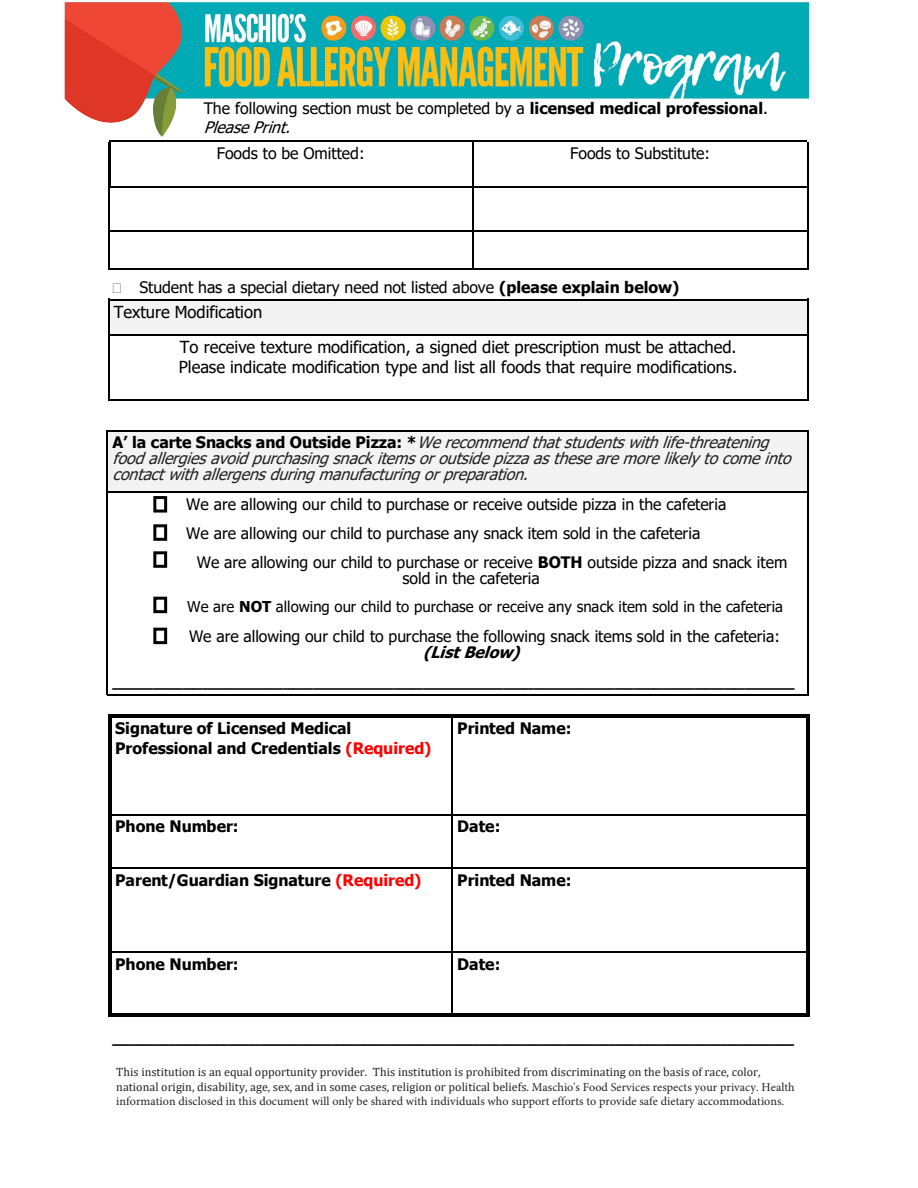
<style>
.page{position:relative;width:918px;height:1188px;background:#fff}
.page>*{position:absolute;margin:0;border:0;box-sizing:border-box;transform-origin:0 0}
.t1{font:16.65px "Tahoma";color:#000}
.t2{font:16.5px "Tahoma";color:#000}
.t3{font:700 16.5px "Tahoma";color:#000}
.t4{font:15.9px/15.9px "Tahoma";color:#000}
.t5{font:700 15.9px/19.6px "Tahoma";color:#000}
.t6{font:italic 15.9px/15.8px "Tahoma";color:#222}
.t7{font:15px "Tahoma";color:#000}
.t8{font:12px/14.4px "Cambria";color:#222}
.t9{font:12px "Minion Pro";letter-spacing:.005em;color:#222}
.s1{font-weight:700}
.s2{font-style:italic}
.s3{font-weight:700;font-style:normal;color:#000}
.s4{font-weight:700;font-style:italic}
.s5{color:#f00}
.s6{font-family:"Minion Pro"}
</style>
<div class="page">
<img style="left:64px;top:2px;width:746px;height:142px">
<hr style="left:108px;top:143px;width:2px;height:44px;background:#000">
<hr style="left:807px;top:143px;width:2px;height:44px;background:#000">
<hr style="left:472px;top:142px;width:1px;height:44px;background:#000">
<hr style="left:108px;top:187px;width:2px;height:81px;background:#000">
<hr style="left:472px;top:188px;width:1px;height:80px;background:#000">
<hr style="left:807px;top:187px;width:2px;height:81px;background:#000">
<hr style="left:110px;top:141px;width:697px;height:1px;background:#000">
<hr style="left:110px;top:186px;width:697px;height:2px;background:#000">
<hr style="left:110px;top:230px;width:697px;height:1px;background:#000">
<hr style="left:108px;top:268px;width:701px;height:2px;background:#000">
<hr style="left:108px;top:714px;width:3px;height:100px;background:#000">
<hr style="left:452px;top:717px;width:1px;height:97px;background:#000">
<hr style="left:807px;top:714px;width:3px;height:299px;background:#000">
<hr style="left:108px;top:814px;width:3px;height:199px;background:#000">
<hr style="left:452px;top:815px;width:1px;height:198px;background:#000">
<hr style="left:108px;top:714px;width:344px;height:3px;background:#000">
<hr style="left:111px;top:814px;width:341px;height:1px;background:#000">
<hr style="left:452px;top:714px;width:358px;height:3px;background:#000">
<hr style="left:452px;top:814px;width:355px;height:1px;background:#000">
<hr style="left:111px;top:867px;width:696px;height:2px;background:#000">
<hr style="left:111px;top:951px;width:696px;height:2px;background:#000">
<hr style="left:108px;top:1013px;width:702px;height:3px;background:#000">
<div style="left:108px;top:299px;width:701px;height:36px;background:#f3f3f3"></div>
<hr style="left:108px;top:299px;width:2px;height:100px;background:#000">
<hr style="left:807px;top:299px;width:2px;height:100px;background:#000">
<hr style="left:108px;top:299px;width:701px;height:2px;background:#000">
<hr style="left:110px;top:334px;width:697px;height:1px;background:#000">
<hr style="left:108px;top:399px;width:701px;height:1px;background:#000">
<div style="left:107px;top:430px;width:702px;height:62px;background:#f3f3f3"></div>
<hr style="left:107px;top:430px;width:1px;height:264px;background:#000">
<hr style="left:807px;top:430px;width:2px;height:264px;background:#000">
<hr style="left:107px;top:430px;width:702px;height:2px;background:#000">
<hr style="left:108px;top:491px;width:699px;height:2px;background:#000">
<hr style="left:107px;top:694px;width:702px;height:2px;background:#000">
<div style="left:153px;top:524px;width:14px;height:17px;border:3px solid #000"></div>
<div style="left:153px;top:496px;width:14px;height:17px;border:3px solid #000"></div>
<div style="left:153px;top:551px;width:14px;height:17px;border:3px solid #000"></div>
<div style="left:153px;top:597px;width:14px;height:16px;border:3px solid #000"></div>
<div style="left:153px;top:628px;width:14px;height:16px;border:3px solid #000"></div>
<p class="t4" style="left:204px;top:98px;width:566px;line-height:19px">The following section must be completed by a <span class="s1">licensed medical professional</span>.<br><span class="s2">PleasePrint.</span></p>
<p class="t4" style="left:217px;top:145px;width:149px">Foods to be Omitted:</p>
<p class="t4" style="left:570px;top:145px;width:142px">Foods to Substitute:</p>
<p class="t4" style="left:139px;top:278px;width:541px">Student has a special dietary need not listed above <span class="s1">(please explain below)</span></p>
<p class="t2" style="left:114px;top:301px;width:150px">Texture Modification</p>
<p class="t1" style="left:180px;top:336px;width:558px">To receive texture modification, a signed diet prescription must be attached.</p>
<p class="t2" style="left:179px;top:357px;width:560px">Please indicate modification type and list all foods that require modifications.</p>
<p class="t6" style="left:112px;top:434px;width:685px"><span class="s3">A ’ l a c a r t e S n a c k s a n d O u t s i d e P i z z a : *</span> Werecommendthatstudentswithlife-threatening foodallergiesavoidpurchasingsnack itemsoroutsidepizzaasthesearemorelikely tocomeinto contactwithallergensduringmanufacturingorpreparation.</p>
<p class="t4" style="left:186px;top:496px;width:542px">We are allowing our child to purchase or receive outside pizza in the cafeteria</p>
<p class="t4" style="left:186px;top:525px;width:516px">We are allowing our child to purchase any snack item sold in the cafeteria</p>
<p class="t4" style="left:402px;top:554px;width:386px;text-indent:-205px">We are allowing our child to purchase or receive <span class="s1">BOTH</span> outside pizza and snack item sold in the cafeteria</p>
<p class="t7" style="left:187px;top:597px;width:597px">We are <span class="s1">NOT</span> allowing our child to purchase or receive any snack item sold in the cafeteria</p>
<p class="t4" style="left:423px;top:628px;width:359px;text-indent:-234px">We are allowing our child to purchase the following snack items sold in the cafeteria: <span class="s4">(ListBelow)</span></p>
<p class="t5" style="left:112px;top:671px;width:684px">____________________________________________________________________</p>
<p class="t5" style="left:115px;top:718px;width:318px">Signature of Licensed Medical<br>Professional and Credentials <span class="s5">(Required)</span></p>
<p class="t5" style="left:457px;top:718px;width:116px">Printed Name:</p>
<p class="t5" style="left:115px;top:816px;width:125px">Phone Number:</p>
<p class="t5" style="left:457px;top:816px;width:45px">Date:</p>
<p class="t5" style="left:115px;top:869px;width:308px">Parent/Guardian Signature <span class="s5">(Required)</span></p>
<p class="t5" style="left:457px;top:869px;width:116px">Printed Name:</p>
<p class="t5" style="left:115px;top:954px;width:125px">Phone Number:</p>
<p class="t5" style="left:457px;top:954px;width:45px">Date:</p>
<p class="t3" style="left:112px;top:1026px;width:683px">_________________________________________________________________</p>
<p class="t8" style="left:116px;top:1065px;width:680px">This institution is an equal opportunity provider. This institution is prohibited from discriminating on the basis of race, color, national origin, disability, age, sex, and in some cases, religion or political beliefs. <span class="s6">Maschio's Food Services respects your privacy. Health</span></p>
<p class="t9" style="left:116px;top:1093px;width:670px">information disclosed in this document will only be shared with individuals who support efforts to provide safe dietary accommodations.</p>
</div>
